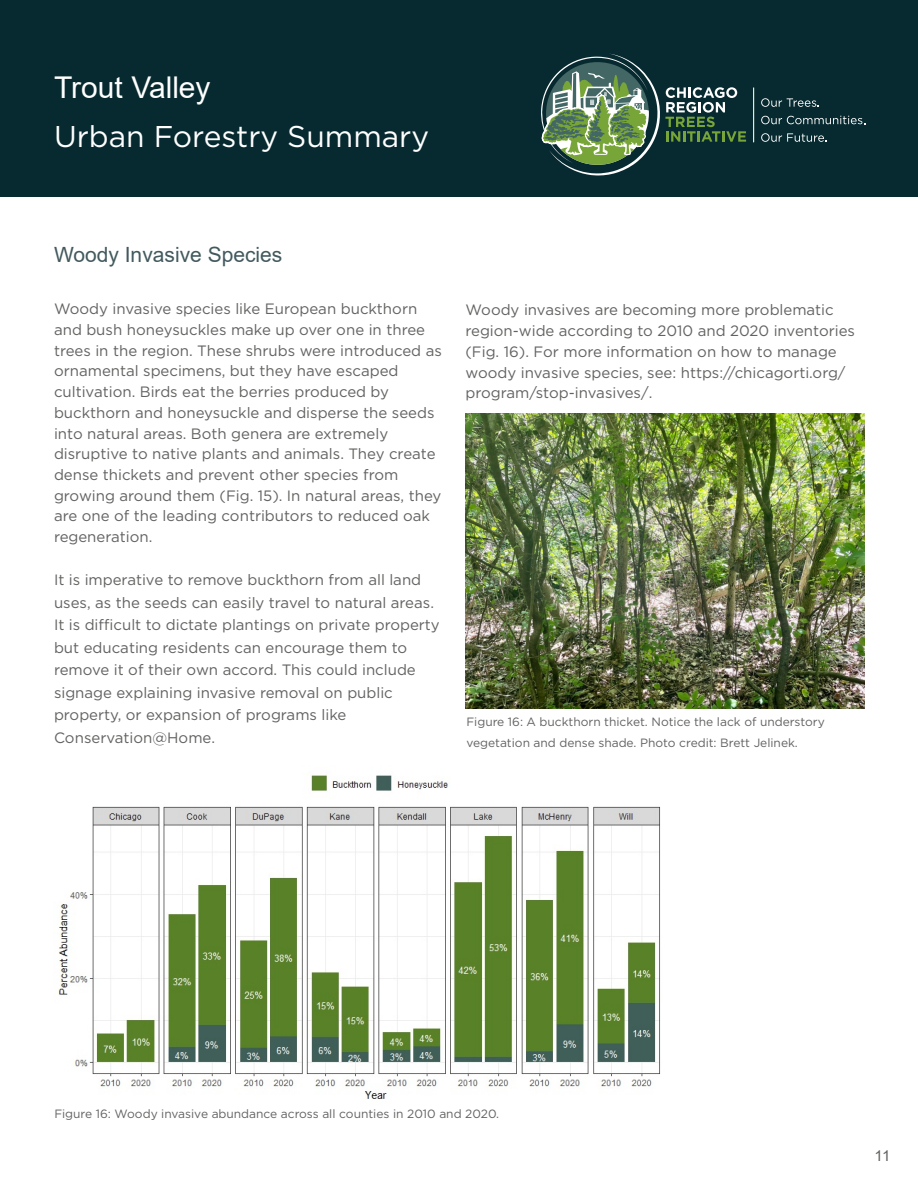
<style>
.page{position:relative;width:918px;height:1188px;background:#fff}
.page>*{position:absolute;margin:0;border:0;box-sizing:border-box;transform-origin:0 0}
.t1{font:30px "Gotham";color:#fff}
.t2{font:30px "Arial";color:#fff}
.t3{font:21px "Arial";color:#42595e}
.t4{font:15px/20.7px "Gotham";color:#626261}
.t5{font:15px "Arial";color:#626261}
.t6{font:12px/20.7px "Gotham";letter-spacing:-.005em;color:#626261}
</style>
<div class="page">
<div style="left:0;top:0;width:918px;height:196px;background:#062a30"></div>
<hr style="left:753px;top:88px;width:1px;height:54px;background:#fff">
<svg style="left:761px;top:98px;width:58px;height:9px"></svg>
<svg style="left:761px;top:116px;width:104px;height:8px"></svg>
<svg style="left:761px;top:133px;width:65px;height:9px"></svg>
<svg style="left:541px;top:54px;width:205px;height:121px"></svg>
<img style="left:58px;top:774px;width:602px;height:325px">
<img style="left:466px;top:414px;width:398px;height:294px">
<h1 class="t2" style="left:54px;top:71px;width:158px">Trout Valley</h1>
<h1 class="t1" style="left:54px;top:123px;width:377px">Urban Forestry Summary</h1>
<h2 class="t3" style="left:54px;top:243px;width:230px">Woody Invasive Species</h2>
<p class="t4" style="left:54px;top:300px;width:389px">Woody invasive species like European buckthorn and bush honeysuckles make up over one in three trees in the region. These shrubs were introduced as ornamental specimens, but they have escaped cultivation. Birds eat the berries produced by buckthorn and honeysuckle and disperse the seeds into natural areas. Both genera are extremely disruptive to native plants and animals. They create dense thickets and prevent other species from growing around them (Fig. 15). In natural areas, they are one of the leading contributors to reduced oak regeneration.</p>
<p class="t4" style="left:54px;top:570px;width:387px;line-height:22.5px">It is imperative to remove buckthorn from all land uses, as the seeds can easily travel to natural areas.<br>It is difficult to dictate plantings on private property but educating residents can encourage them to remove it of their own accord. This could include signage explaining invasive removal on public property, or expansion of programs like Conservation@Home.</p>
<p class="t4" style="left:466px;top:301px;width:391px">Woody invasives are becoming more problematic region-wide according to 2010 and 2020 inventories (Fig. 16). For more information on how to manage woody invasive species, see: https://chicagorti.org/ program/stop-invasives/.</p>
<p class="t6" style="left:466px;top:712px;width:360px">Figure 16: A buckthorn thicket. Notice the lack of understory vegetation and dense shade. Photo credit: Brett Jelinek.</p>
<p class="t6" style="left:54px;top:1104px;width:446px">Figure 16: Woody invasive abundance across all counties in 2010 and 2020.</p>
<p class="t5" style="left:875px;top:1147px;width:17px">11</p>
</div>
